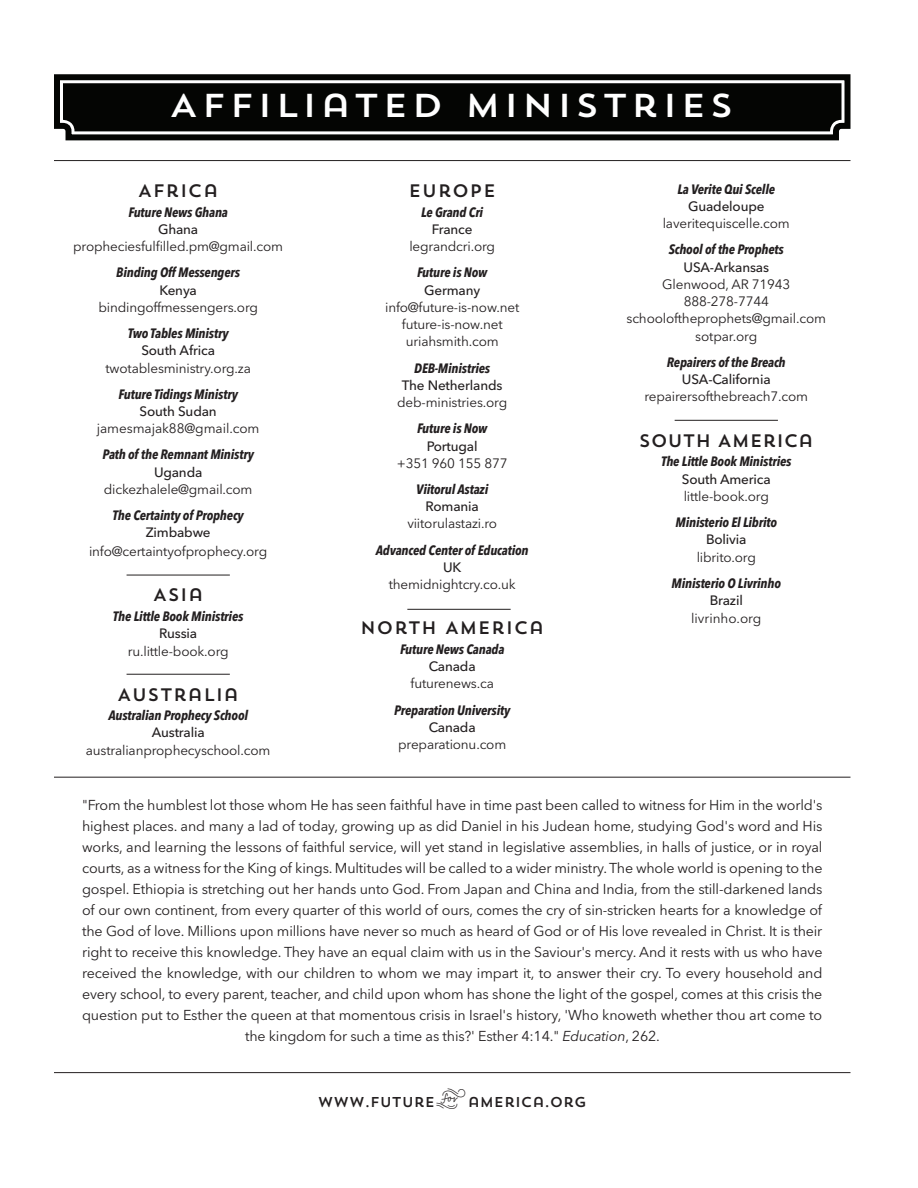
<style>
.page{position:relative;width:918px;height:1188px;background:#fff}
.page>*{position:absolute;margin:0;border:0;box-sizing:border-box;transform-origin:0 0}
.Mail_Title{font:33px "Trend Sans One";letter-spacing:.08em;color:#fff;scale:1.1 1}
.Editorial{font:18px "Trend Sans One";letter-spacing:.02em;color:#231f20}
.Editorial-2{font:18px "Trend Sans One";letter-spacing:-.01em;color:#231f20}
.Editorial-3{font:14.25px/21px "Avenir Next LT Pro";letter-spacing:-.01em;color:#231f20;text-align:center}
.t1{font:14.25px "Trend Sans One";letter-spacing:-.01em;color:#231f20}
.Editorial-4{font:13.5px "Avenir Next LT Pro";letter-spacing:-.01em;color:#231f20}
.Editorial-5{font:italic 700 condensed 13.5px "Avenir Next LT Pro";letter-spacing:-.01em;color:#231f20}
.Editorial-6{font:500 13.5px "Avenir Next LT Pro";letter-spacing:-.01em;color:#231f20}
.s1{font-style:italic}
</style>
<div class="page">
<hr style="left:54px;top:1072px;width:796px;height:1px;background:#231f20">
<hr style="left:54px;top:777px;width:796px;height:1px;background:#231f20">
<svg style="left:54px;top:74px;width:797px;height:67px"></svg>
<div style="left:63px;top:83px;width:779px;height:48px;background:#040503"></div>
<hr style="left:54px;top:160px;width:796px;height:1px;background:#231f20">
<hr style="left:127px;top:575px;width:103px;height:1px;background:#231f20">
<hr style="left:127px;top:674px;width:103px;height:1px;background:#231f20">
<hr style="left:407px;top:609px;width:104px;height:1px;background:#231f20">
<hr style="left:675px;top:420px;width:103px;height:1px;background:#231f20">
<p class="Mail_Title" style="left:169px;top:84px;width:515px">AFFILIATED MINISTRIES</p>
<p class="Editorial" style="left:138px;top:179px;width:82px">AFRICA</p>
<p class="Editorial-5" style="left:128px;top:204px;width:101px">Future News Ghana</p>
<p class="Editorial-6" style="left:158px;top:221px;width:42px">Ghana</p>
<p class="Editorial-4" style="left:73px;top:239px;width:211px">propheciesfulfilled.pm@gmail.com</p>
<p class="Editorial-5" style="left:116px;top:264px;width:125px">Binding Off Messengers</p>
<p class="Editorial-6" style="left:159px;top:282px;width:39px">Kenya</p>
<p class="Editorial-4" style="left:98px;top:299px;width:161px">bindingoffmessengers.org</p>
<p class="Editorial-5" style="left:128px;top:325px;width:102px">Two Tables Ministry</p>
<p class="Editorial-6" style="left:141px;top:343px;width:75px">South Africa</p>
<p class="Editorial-4" style="left:105px;top:360px;width:147px">twotablesministry.org.za</p>
<p class="Editorial-5" style="left:119px;top:386px;width:121px">Future Tidings Ministry</p>
<p class="Editorial-6" style="left:140px;top:403px;width:79px">South Sudan</p>
<p class="Editorial-4" style="left:97px;top:421px;width:164px">jamesmajak88@gmail.com</p>
<p class="Editorial-5" style="left:103px;top:446px;width:153px">Path of the Remnant Ministry</p>
<p class="Editorial-6" style="left:154px;top:464px;width:50px">Uganda</p>
<p class="Editorial-4" style="left:104px;top:481px;width:150px">dickezhalele@gmail.com</p>
<p class="Editorial-5" style="left:113px;top:507px;width:133px">The Certainty of Prophecy</p>
<p class="Editorial-6" style="left:146px;top:524px;width:66px">Zimbabwe</p>
<p class="Editorial-4" style="left:89px;top:543px;width:180px">info@certaintyofprophecy.org</p>
<p class="Editorial" style="left:153px;top:583px;width:52px">ASIA</p>
<p class="Editorial-5" style="left:113px;top:608px;width:132px">The Little Book Ministries</p>
<p class="Editorial-6" style="left:159px;top:625px;width:39px">Russia</p>
<p class="Editorial-4" style="left:128px;top:643px;width:102px">ru.little-book.org</p>
<p class="Editorial" style="left:117px;top:683px;width:123px">AUSTRALIA</p>
<p class="Editorial-5" style="left:108px;top:707px;width:141px">Australian Prophecy School</p>
<p class="Editorial-6" style="left:152px;top:724px;width:54px">Australia</p>
<p class="Editorial-4" style="left:86px;top:742px;width:186px">australianprophecyschool.com</p>
<p class="Editorial" style="left:408px;top:179px;width:89px">EUROPE</p>
<p class="Editorial-5" style="left:421px;top:204px;width:63px">Le Grand Cri</p>
<p class="Editorial-6" style="left:432px;top:221px;width:42px">France</p>
<p class="Editorial-4" style="left:409px;top:239px;width:87px">legrandcri.org</p>
<p class="Editorial-5" style="left:417px;top:264px;width:72px">Future is Now</p>
<p class="Editorial-6" style="left:424px;top:282px;width:58px">Germany</p>
<p class="Editorial-4" style="left:385px;top:299px;width:136px">info@future-is-now.net</p>
<p class="Editorial-4" style="left:402px;top:316px;width:102px">future-is-now.net</p>
<p class="Editorial-4" style="left:406px;top:334px;width:94px">uriahsmith.com</p>
<p class="Editorial-5" style="left:414px;top:360px;width:77px">DEB-Ministries</p>
<p class="Editorial-6" style="left:402px;top:377px;width:102px">The Netherlands</p>
<p class="Editorial-4" style="left:397px;top:394px;width:112px">deb-ministries.org</p>
<p class="Editorial-5" style="left:417px;top:420px;width:72px">Future is Now</p>
<p class="Editorial-6" style="left:427px;top:438px;width:52px">Portugal</p>
<p class="Editorial-4" style="left:397px;top:455px;width:112px">+351 960 155 877</p>
<p class="Editorial-5" style="left:416px;top:481px;width:74px">Viitorul Astazi</p>
<p class="Editorial-6" style="left:426px;top:498px;width:55px">Romania</p>
<p class="Editorial-4" style="left:407px;top:516px;width:91px">viitorulastazi.ro</p>
<p class="Editorial-5" style="left:376px;top:542px;width:154px">Advanced Center of Education</p>
<p class="Editorial-6" style="left:443px;top:559px;width:20px">UK</p>
<p class="Editorial-4" style="left:389px;top:576px;width:128px">themidnightcry.co.uk</p>
<p class="Editorial" style="left:360px;top:616px;width:186px">NORTH AMERICA</p>
<p class="Editorial-5" style="left:400px;top:641px;width:106px">Future News Canada</p>
<p class="Editorial-6" style="left:429px;top:658px;width:48px">Canada</p>
<p class="Editorial-4" style="left:411px;top:676px;width:85px">futurenews.ca</p>
<p class="Editorial-5" style="left:394px;top:702px;width:118px">Preparation University</p>
<p class="Editorial-6" style="left:429px;top:719px;width:48px">Canada</p>
<p class="Editorial-4" style="left:398px;top:736px;width:110px">preparationu.com</p>
<p class="Editorial-5" style="left:677px;top:181px;width:99px">La Verite Qui Scelle</p>
<p class="Editorial-6" style="left:688px;top:198px;width:78px">Guadeloupe</p>
<p class="Editorial-4" style="left:663px;top:216px;width:129px">laveritequiscelle.com</p>
<p class="Editorial-5" style="left:669px;top:241px;width:117px">School of the Prophets</p>
<p class="Editorial-6" style="left:684px;top:259px;width:87px">USA-Arkansas</p>
<p class="Editorial-4" style="left:662px;top:276px;width:130px">Glenwood, AR 71943</p>
<p class="Editorial-4" style="left:684px;top:293px;width:87px">888-278-7744</p>
<p class="Editorial-4" style="left:627px;top:311px;width:201px">schooloftheprophets@gmail.com</p>
<p class="Editorial-4" style="left:695px;top:328px;width:63px">sotpar.org</p>
<p class="Editorial-5" style="left:667px;top:354px;width:120px">Repairers of the Breach</p>
<p class="Editorial-6" style="left:682px;top:371px;width:90px">USA-California</p>
<p class="Editorial-4" style="left:644px;top:389px;width:165px">repairersofthebreach7.com</p>
<p class="Editorial-2" style="left:639px;top:429px;width:176px">SOUTH AMERICA</p>
<p class="Editorial-5" style="left:661px;top:453px;width:132px">The Little Book Ministries</p>
<p class="Editorial-6" style="left:682px;top:471px;width:90px">South America</p>
<p class="Editorial-4" style="left:684px;top:488px;width:87px">little-book.org</p>
<p class="Editorial-5" style="left:676px;top:514px;width:103px">Ministerio El Librito</p>
<p class="Editorial-6" style="left:706px;top:531px;width:42px">Bolivia</p>
<p class="Editorial-4" style="left:697px;top:549px;width:61px">librito.org</p>
<p class="Editorial-5" style="left:672px;top:575px;width:111px">Ministerio O Livrinho</p>
<p class="Editorial-6" style="left:710px;top:592px;width:35px">Brazil</p>
<p class="Editorial-4" style="left:691px;top:610px;width:72px">livrinho.org</p>
<p class="Editorial-3" style="left:82px;top:795px;width:742px">"From the humblest lot those whom He has seen faithful have in time past been called to witness for Him in the world's highest places. and many a lad of today, growing up as did Daniel in his Judean home, studying God's word and His works, and learning the lessons of faithful service, will yet stand in legislative assemblies, in halls of justice, or in royal courts, as a witness for the King of kings. Multitudes will be called to a wider ministry. The whole world is opening to the gospel. Ethiopia is stretching out her hands unto God. From Japan and China and India, from the still-darkened lands of our own continent, from every quarter of this world of ours, comes the cry of sin-stricken hearts for a knowledge of the God of love. Millions upon millions have never so much as heard of God or of His love revealed in Christ. It is their right to receive this knowledge. They have an equal claim with us in the Saviour's mercy. And it rests with us who have received the knowledge, with our children to whom we may impart it, to answer their cry. To every household and every school, to every parent, teacher, and child upon whom has shone the light of the gospel, comes at this crisis the question put to Esther the queen at that momentous crisis in Israel's history, 'Who knoweth whether thou art come to the kingdom for such a time as this?' Esther 4:14." <span class="s1">Education</span>, 262.</p>
<p class="t1" style="left:318px;top:1093px;width:119px">WWW.FUTURE</p>
<p class="t1" style="left:468px;top:1093px;width:120px">AMERICA.ORG</p>
</div>
